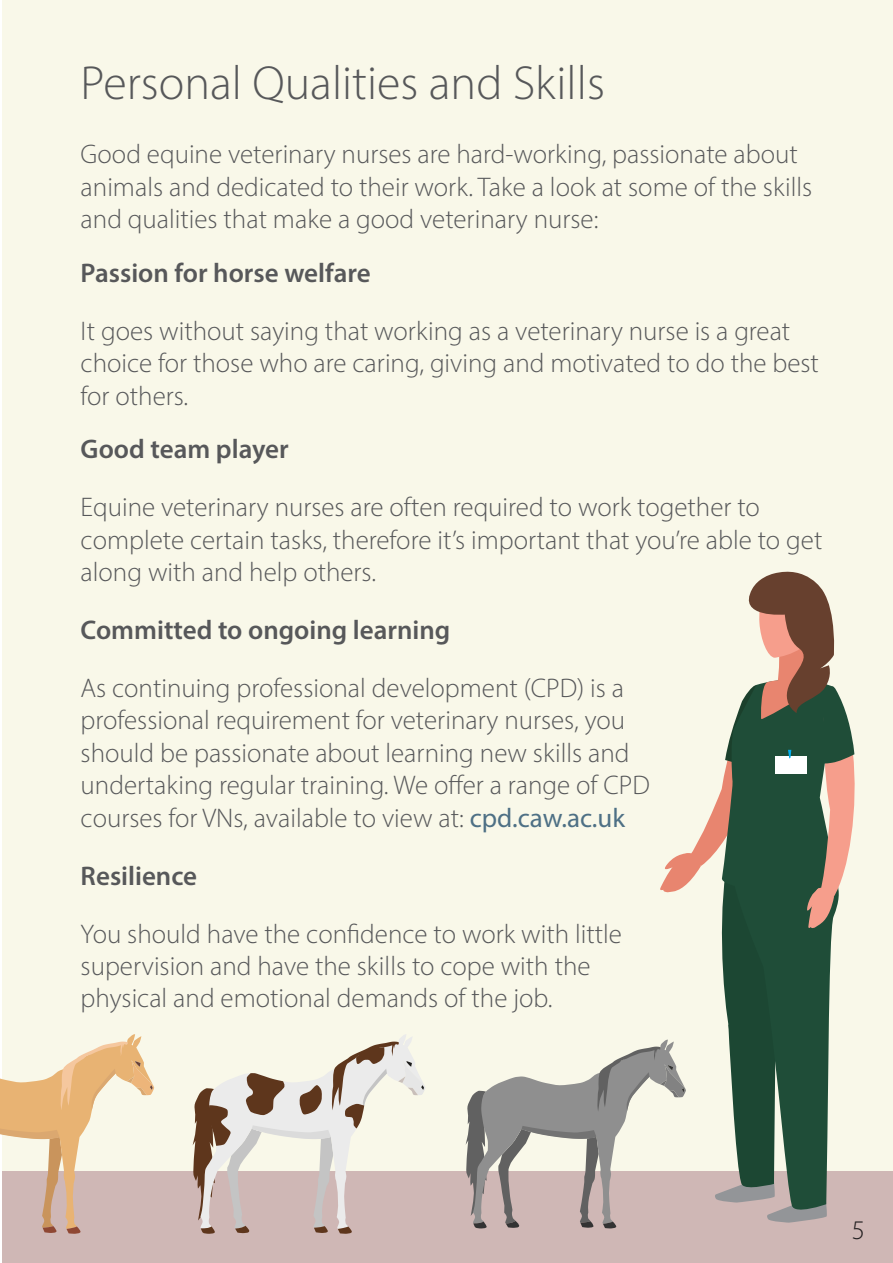
<style>
.page{position:relative;width:893px;height:1263px;background:#fff}
.page>*{position:absolute;margin:0;border:0;box-sizing:border-box;transform-origin:0 0}
.t1{font:300 48px "Myriad Pro";color:#57585a}
.t2{font:300 27px/32.4px "Myriad Pro";color:#57585a}
.t3{font:600 27px "Myriad Pro";color:#57585a}
.t4{font:300 21px "Myriad Pro";color:#231f20}
.s1{font-weight:400;color:#4e7085}
</style>
<div class="page">
<div style="left:2px;top:0;width:891px;height:1263px;background:#f9f8e9"></div>
<div style="left:2px;top:1172px;width:891px;height:91px;background:#cfb7b5"></div>
<svg style="left:0;top:1034px;width:154px;height:200px"></svg>
<svg style="left:193px;top:1035px;width:232px;height:199px"></svg>
<svg style="left:466px;top:571px;width:393px;height:657px"></svg>
<p class="t1" style="left:81px;top:54px;width:526px">Personal Qualities and Skills</p>
<p class="t2" style="left:81px;top:138px;width:733px">Good equine veterinary nurses are hard-working, passionate about animals and dedicated to their work. Take a look at some of the skills and qualities that make a good veterinary nurse:</p>
<p class="t3" style="left:81px;top:256px;width:292px">Passion for horse welfare</p>
<p class="t2" style="left:81px;top:314px;width:740px">It goes without saying that working as a veterinary nurse is a great choice for those who are caring, giving and motivated to do the best for others.</p>
<p class="t3" style="left:81px;top:432px;width:210px">Good team player</p>
<p class="t2" style="left:81px;top:491px;width:743px">Equine veterinary nurses are often required to work together to complete certain tasks, therefore it’s important that you’re able to get along with and help others.</p>
<p class="t3" style="left:81px;top:613px;width:371px">Committed to ongoing learning</p>
<p class="t2" style="left:81px;top:672px;width:571px">As continuing professional development (CPD) is a professional requirement for veterinary nurses, you should be passionate about learning new skills and undertaking regular training. We offer a range of CPD courses for VNs, available to view at: <span class="s1">cpd.caw.ac.uk</span></p>
<p class="t3" style="left:81px;top:858px;width:118px">Resilience</p>
<p class="t2" style="left:81px;top:917px;width:543px">You should have the confidence to work with little supervision and have the skills to cope with the physical and emotional demands of the job.</p>
<p class="t4" style="left:852px;top:1229px;width:25px">5<sup>5</sup></p>
</div>
